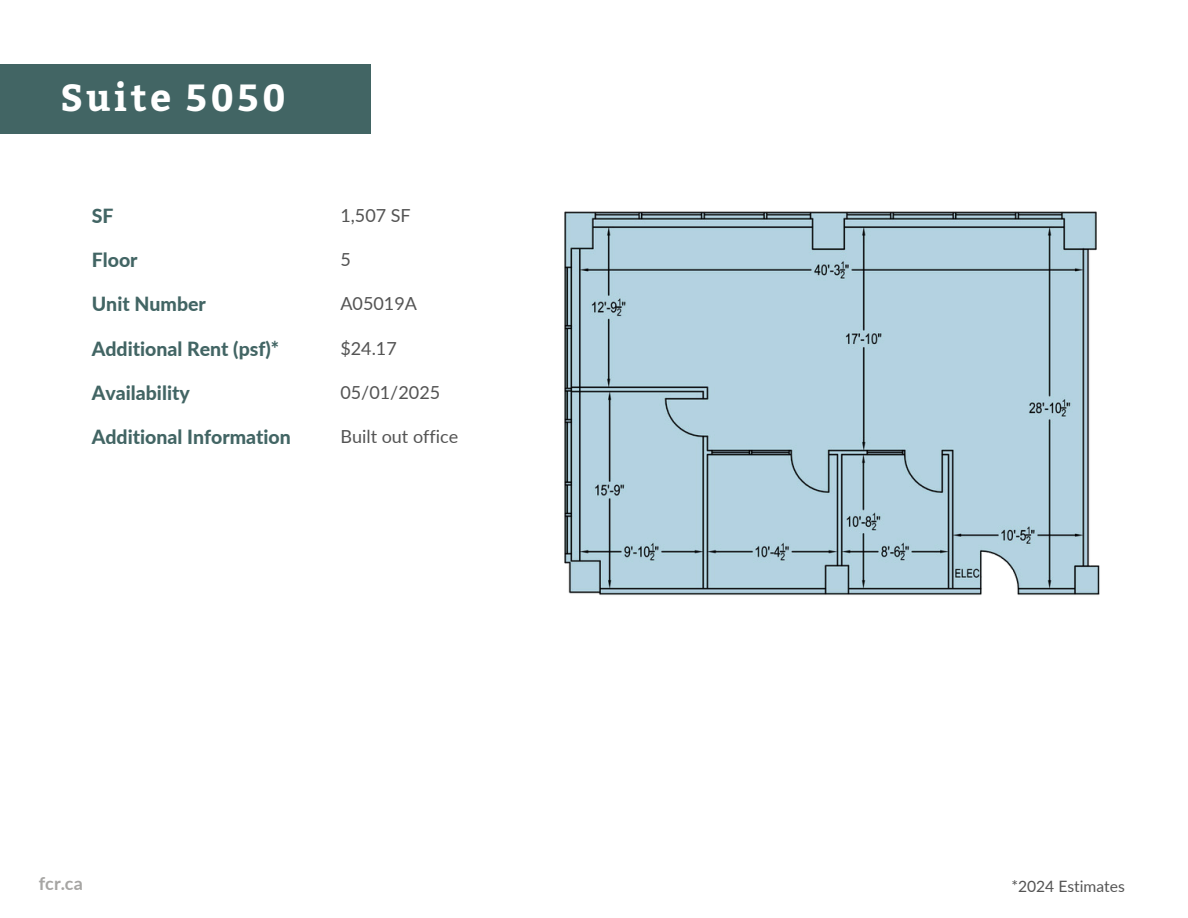
<style>
.page{position:relative;width:1188px;height:918px;background:#fff}
.page>*{position:absolute;margin:0;border:0;box-sizing:border-box;transform-origin:0 0}
.t1{font:700 37.5px "Bitter";letter-spacing:.085em;color:#fff}
.t2{font:800 19.5px "Lato";color:#426564}
.t3{font:18px "Lato";color:#545454}
.t4{font:700 18px "Lato";color:#a6a5a3}
.t5{font:15.6px "Lato";color:#545454}
</style>
<div class="page">
<div style="left:0;top:65px;width:371px;height:69px;background:#426564"></div>
<img style="left:564px;top:211px;width:536px;height:384px">
<h1 class="t1" style="left:60px;top:75px;width:227px">Suite 5050</h1>
<p class="t2" style="left:92px;top:201px;width:23px">SF</p>
<p class="t3" style="left:340px;top:203px;width:72px">1,507 SF</p>
<p class="t2" style="left:92px;top:246px;width:47px">Floor</p>
<p class="t3" style="left:340px;top:247px;width:12px">5</p>
<p class="t2" style="left:92px;top:290px;width:116px">Unit Number</p>
<p class="t3" style="left:340px;top:291px;width:78px">A05019A</p>
<p class="t2" style="left:92px;top:334px;width:189px">Additional Rent (psf)*</p>
<p class="t3" style="left:340px;top:335px;width:58px">$24.17</p>
<p class="t2" style="left:92px;top:378px;width:100px">Availability</p>
<p class="t3" style="left:340px;top:379px;width:101px">05/01/2025</p>
<p class="t2" style="left:92px;top:422px;width:201px">Additional Information</p>
<p class="t3" style="left:340px;top:424px;width:119px">Built out office</p>
<p class="t4" style="left:39px;top:870px;width:45px">fcr.ca</p>
<p class="t5" style="left:1011px;top:875px;width:115px">*2024 Estimates</p>
</div>
